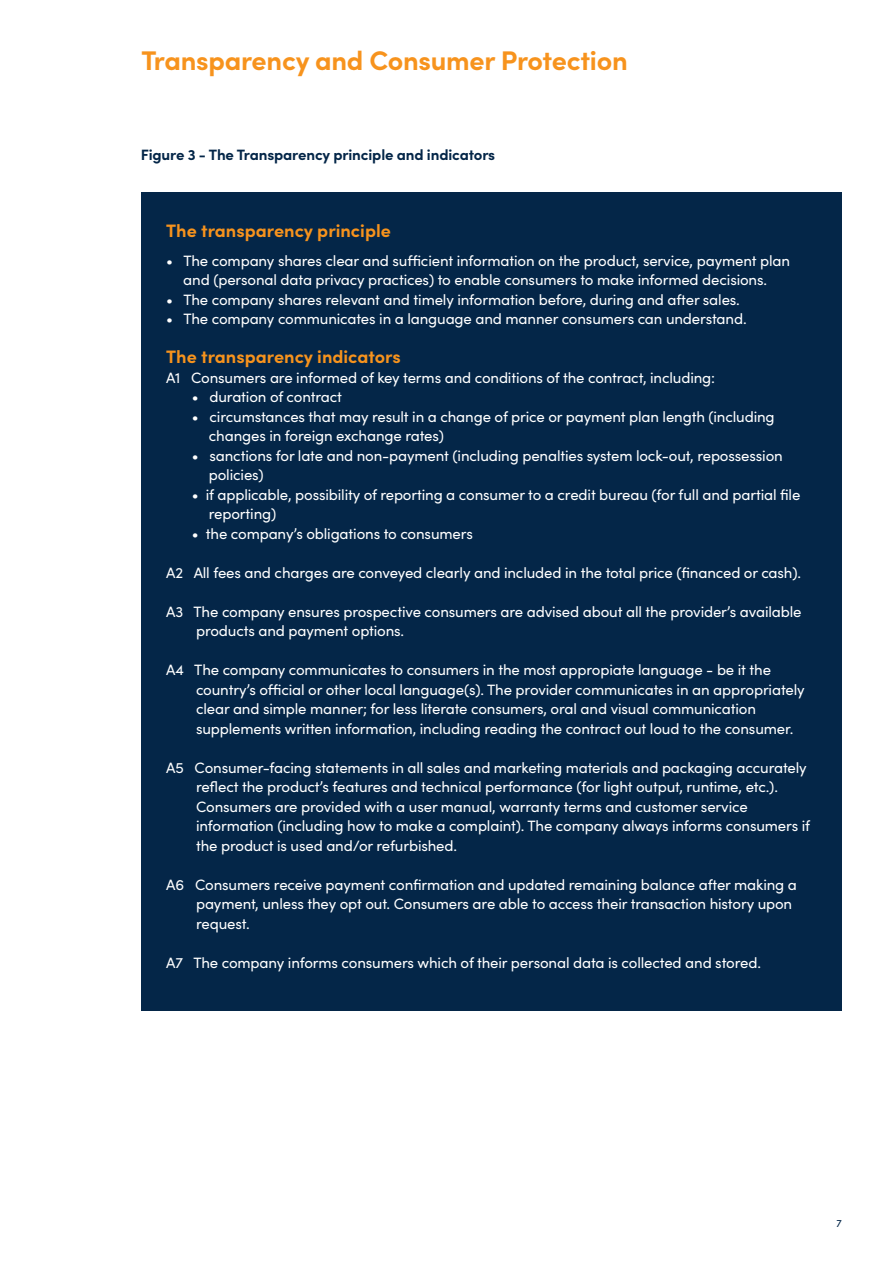
<style>
.page{position:relative;width:893px;height:1263px;background:#fff}
.page>*{position:absolute;margin:0;border:0;box-sizing:border-box;transform-origin:0 0}
.t1{font:700 27px "Sofia Pro";letter-spacing:-.01em;color:#f7931d}
.t2{font:700 18px "Sofia Pro";color:#f7931d}
.t3{font:15px/19.5px "Sofia Pro";letter-spacing:-.01em;color:#fff}
.t4{font:700 15px "Sofia Pro";letter-spacing:-.01em;color:#042648}
.t5{font:10.5px "Sofia Pro";color:#042648}
</style>
<div class="page">
<div style="left:141px;top:192px;width:700px;height:819px;background:#042648"></div>
<p class="t1" style="left:141px;top:40px;width:488px">Transparency and Consumer Protection</p>
<p class="t4" style="left:141px;top:143px;width:356px">Figure 3 - The Transparency principle and indicators</p>
<p class="t2" style="left:166px;top:217px;width:226px">The transparency principle</p>
<p class="t3" style="left:166px;top:250px;width:625px;text-align:center">• The company shares clear and sufficient information on the product, service, payment plan and (personal data privacy practices) to enable consumers to make informed decisions.</p>
<p class="t3" style="left:166px;top:289px;width:575px">• The company shares relevant and timely information before, during and after sales.</p>
<p class="t3" style="left:166px;top:308px;width:582px">• The company communicates in a language and manner consumers can understand.</p>
<p class="t2" style="left:166px;top:343px;width:236px">The transparency indicators</p>
<p class="t3" style="left:166px;top:367px;width:550px">A1 Consumers are informed of key terms and conditions of the contract, including:</p>
<p class="t3" style="left:192px;top:386px;width:152px">• duration of contract</p>
<p class="t3" style="left:209px;top:406px;width:567px;text-indent:-17px">• circumstances that may result in a change of price or payment plan length (including changes in foreign exchange rates)</p>
<p class="t3" style="left:209px;top:445px;width:575px;text-indent:-17px">• sanctions for late and non-payment (including penalties system lock-out, repossession policies)</p>
<p class="t3" style="left:209px;top:484px;width:593px;text-indent:-17px">• if applicable, possibility of reporting a consumer to a credit bureau (for full and partial file reporting)</p>
<p class="t3" style="left:192px;top:523px;width:283px">• the company’s obligations to consumers</p>
<p class="t3" style="left:166px;top:562px;width:636px">A2 All fees and charges are conveyed clearly and included in the total price (financed or cash).</p>
<p class="t3" style="left:196px;top:601px;width:607px;text-indent:-30px">A3 The company ensures prospective consumers are advised about all the provider’s available products and payment options.</p>
<p class="t3" style="left:196px;top:659px;width:610px;text-indent:-30px">A4 The company communicates to consumers in the most appropiate language - be it the country’s official or other local language(s). The provider communicates in an appropriately clear and simple manner; for less literate consumers, oral and visual communication supplements written information, including reading the contract out loud to the consumer.</p>
<p class="t3" style="left:196px;top:757px;width:615px;text-indent:-30px">A5 Consumer-facing statements in all sales and marketing materials and packaging accurately reflect the product’s features and technical performance (for light output, runtime, etc.).<br>Consumers are provided with a user manual, warranty terms and customer service information (including how to make a complaint). The company always informs consumers if the product is used and/or refurbished.</p>
<p class="t3" style="left:196px;top:874px;width:602px;text-indent:-30px">A6 Consumers receive payment confirmation and updated remaining balance after making a payment, unless they opt out. Consumers are able to access their transaction history upon request.</p>
<p class="t3" style="left:166px;top:952px;width:596px">A7 The company informs consumers which of their personal data is collected and stored.</p>
<p class="t5" style="left:837px;top:1216px;width:7px">7</p>
</div>
